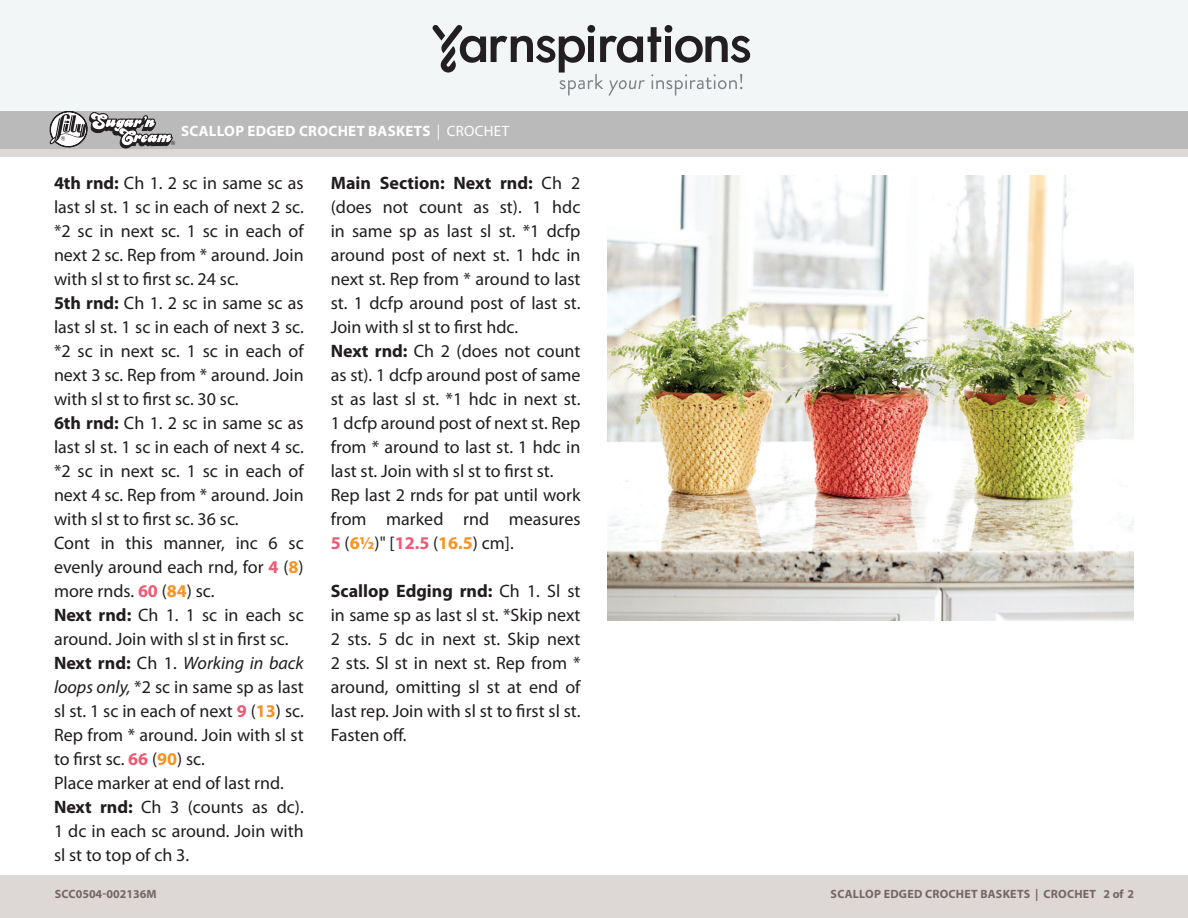
<style>
.page{position:relative;width:1188px;height:918px;background:#fff}
.page>*{position:absolute;margin:0;border:0;box-sizing:border-box;transform-origin:0 0}
.t1{font:18px/24px "Myriad Pro";color:#211d1e}
.Pattern_Title{font:700 15px "Myriad Pro";letter-spacing:.02em;color:#fff}
.t2{font:700 12px "Myriad Pro";letter-spacing:.02em;color:#746865}
.t3{font:700 12px "Myriad Pro";color:#746865}
.s1{font-weight:400}
.s2{font-weight:700}
.s3{font-weight:700;color:#f05972}
.s4{font-weight:700;color:#f79320}
.s5{font-style:italic}
</style>
<div class="page">
<div style="left:0;top:111px;width:1188px;height:38px;background:#bababa"></div>
<div style="left:0;top:0;width:1188px;height:111px;background:#f3f6f7"></div>
<svg style="left:433px;top:25px;width:318px;height:71px"></svg>
<div style="left:0;top:874px;width:1188px;height:44px;background:#ddd7d6"></div>
<div style="left:0;top:149px;width:1188px;height:8px;background:#ddd7d6"></div>
<img style="left:608px;top:175px;width:526px;height:446px">
<svg style="left:49px;top:112px;width:126px;height:37px"></svg>
<p class="Pattern_Title" style="left:181px;top:121px;width:330px">SCALLOP EDGED CROCHET BASKETS <span class="s1">| CROCHET</span></p>
<p class="Pattern_Title" style="left:181px;top:121px;width:230px">PATCHWORK BLANKET <span class="s1">| CROCHET</span></p>
<p class="t1" style="left:54px;top:170px;width:251px"><span class="s2">4th rnd:</span> Ch 1. 2 sc in same sc as last sl st. 1 sc in each of next 2 sc. *2 sc in next sc. 1 sc in each of next 2 sc. Rep from * around. Join with sl st to first sc. 24 sc.<br><span class="s2">5th rnd:</span> Ch 1. 2 sc in same sc as last sl st. 1 sc in each of next 3 sc. *2 sc in next sc. 1 sc in each of next 3 sc. Rep from * around. Join with sl st to first sc. 30 sc.<br><span class="s2">6th rnd:</span> Ch 1. 2 sc in same sc as last sl st. 1 sc in each of next 4 sc. *2 sc in next sc. 1 sc in each of next 4 sc. Rep from * around. Join with sl st to first sc. 36 sc.<br>Cont in this manner, inc 6 sc evenly around each rnd, for <span class="s3">4</span> (<span class="s4">8</span>) more rnds. <span class="s3">60</span> (<span class="s4">84</span>) sc.<br><span class="s2">Next rnd:</span> Ch 1. 1 sc in each sc around. Join with sl st in first sc.<br><span class="s2">Next rnd:</span> Ch 1. <span class="s5">Working in back loops only,</span> *2 sc in same sp as last sl st. 1 sc in each of next <span class="s3">9</span> (<span class="s4">13</span>) sc.<br>Rep from * around. Join with sl st to first sc. <span class="s3">66</span> (<span class="s4">90</span>) sc.<br>Place marker at end of last rnd.<br><span class="s2">Next rnd:</span> Ch 3 (counts as dc).<br>1 dc in each sc around. Join with sl st to top of ch 3.</p>
<p class="t1" style="left:331px;top:170px;width:251px"><span class="s2">Main Section: Next rnd:</span> Ch 2 (does not count as st). 1 hdc in same sp as last sl st. *1 dcfp around post of next st. 1 hdc in next st. Rep from * around to last st. 1 dcfp around post of last st.<br>Join with sl st to first hdc.<br><span class="s2">Next rnd:</span> Ch 2 (does not count as st). 1 dcfp around post of same st as last sl st. *1 hdc in next st.<br>1 dcfp around post of next st. Rep from * around to last st. 1 hdc in last st. Join with sl st to first st.<br>Rep last 2 rnds for pat until work from marked rnd measures<br><span class="s3">5</span> (<span class="s4">6½</span>)" [<span class="s3">12.5</span> (<span class="s4">16.5</span>) cm].</p>
<p class="t1" style="left:331px;top:578px;width:251px;text-align:justify"><span class="s2">Scallop Edging rnd:</span> Ch 1. Sl st in same sp as last sl st. *Skip next 2 sts. 5 dc in next st. Skip next 2 sts. Sl st in next st. Rep from * around, omitting sl st at end of last rep. Join with sl st to first sl st.<br>Fasten off.</p>
<p class="t3" style="left:55px;top:886px;width:103px">SCC0504-002136M</p>
<p class="t2" style="left:831px;top:886px;width:305px">SCALLOP EDGED CROCHET BASKETS | CROCHET 2 of 2</p>
<p class="t2" style="left:853px;top:887px;width:224px">BUTT RFLY CROCHET DISHCLOTH <span class="s1">| CROC</span></p>
</div>
